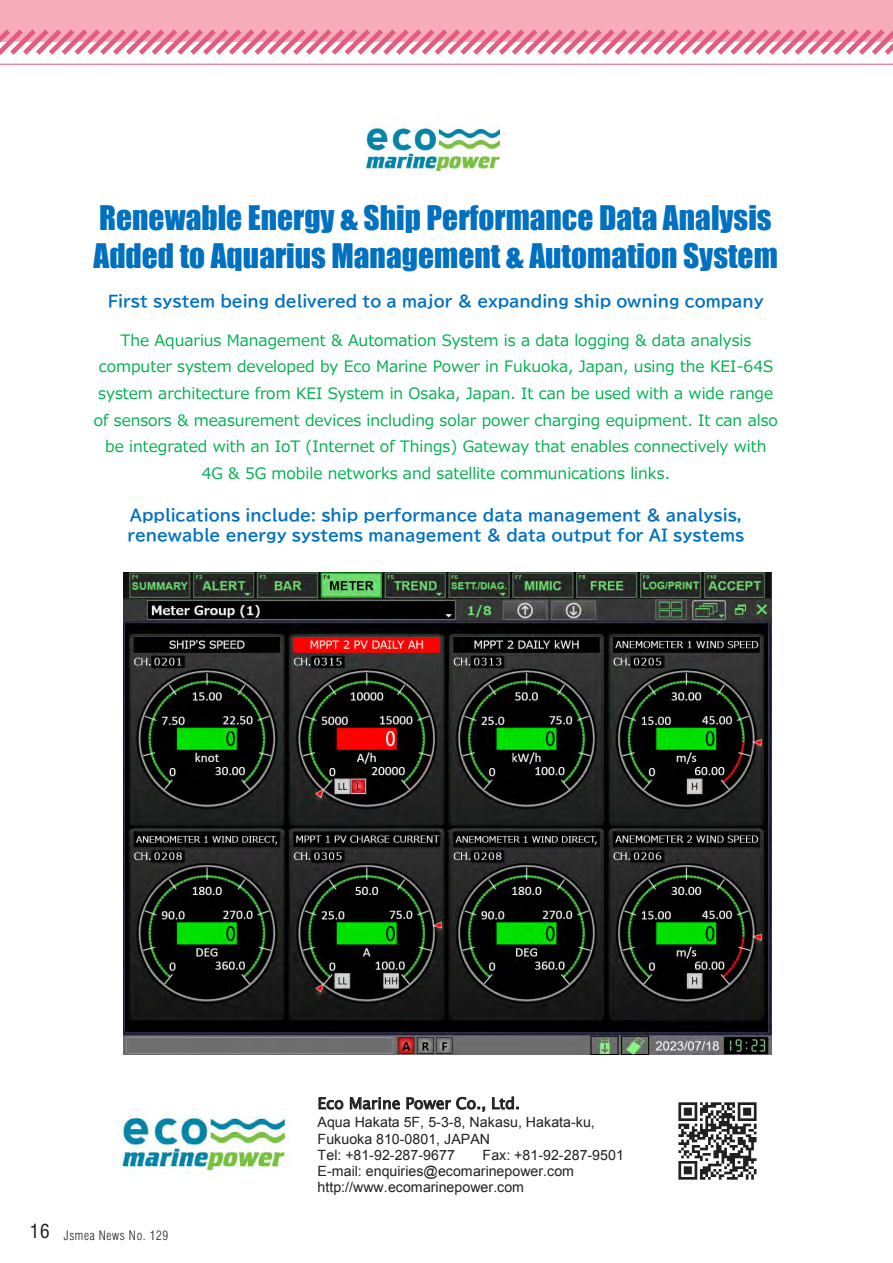
<style>
.page{position:relative;width:893px;height:1263px;background:#fff}
.page>*{position:absolute;margin:0;border:0;box-sizing:border-box;transform-origin:0 0}
.t1{font:31.2px/38.1px "Impact";color:#0070c0}
.t2{font:15.6px/26.5px "Meiryo";color:#00b050;text-align:center}
.t3{font:15.6px/20.2px "BIZ UDP Gothic Bold";color:#0070c0}
.t4{font:15.6px "Lucida Sans Unicode";color:#231f20}
.t5{font:14.1px/16.2px "Arial";color:#231f20}
.t6{font:300 condensed 12.75px "Helvetica LT Std";letter-spacing:.05em;color:#231f20}
.s1{font-weight:400;font-size:19.2px}
</style>
<div class="page">
<div style="left:0;top:0;width:893px;height:42px;background:#f7acbb"></div>
<hr style="left:0;top:64px;width:893px;height:1px;background:#e45b82">
<svg style="left:0;top:29px;width:893px;height:26px"></svg>
<img style="left:364px;top:125px;width:136px;height:49px">
<img style="left:123px;top:573px;width:648px;height:482px">
<img style="left:122px;top:1115px;width:168px;height:58px">
<img style="left:678px;top:1102px;width:79px;height:78px">
<h1 class="t1" style="left:93px;top:197px;width:686px">Renewable Energy &amp; Ship Performance Data Analysis<br>Added to Aquarius Management &amp; Automation System</h1>
<p class="t3" style="left:108px;top:291px;width:658px">First system being delivered to a major &amp; expanding ship owning company</p>
<p class="t2" style="left:94px;top:328px;width:685px">The Aquarius Management &amp; Automation System is a data logging &amp; data analysis computer system developed by Eco Marine Power in Fukuoka, Japan, using the KEI-64S system architecture from KEI System in Osaka, Japan. It can be used with a wide range of sensors &amp; measurement devices including solar power charging equipment. It can also be integrated with an IoT (Internet of Things) Gateway that enables connectively with 4G &amp; 5G mobile networks and satellite communications links.</p>
<p class="t3" style="left:127px;top:505px;width:619px">Applications include: ship performance data management &amp; analysis, renewable energy systems management &amp; data output for AI systems</p>
<p class="t6" style="left:30px;top:1227px;width:140px"><span class="s1">16</span> Jsmea News No. 129</p>
<p class="t4" style="left:318px;top:1091px;width:204px">Eco Marine Power Co., Ltd.</p>
<p class="t5" style="left:318px;top:1114px;width:279px">Aqua Hakata 5F, 5-3-8, Nakasu, Hakata-ku,<br>Fukuoka 810-0801, JAPAN<br>Tel: +81-92-287-9677</p>
<p class="t5" style="left:318px;top:1147px;width:308px;text-indent:165px">Fax: +81-92-287-9501<br>E-mail: enquiries@ecomarinepower.com http://www.ecomarinepower.com</p>
</div>
